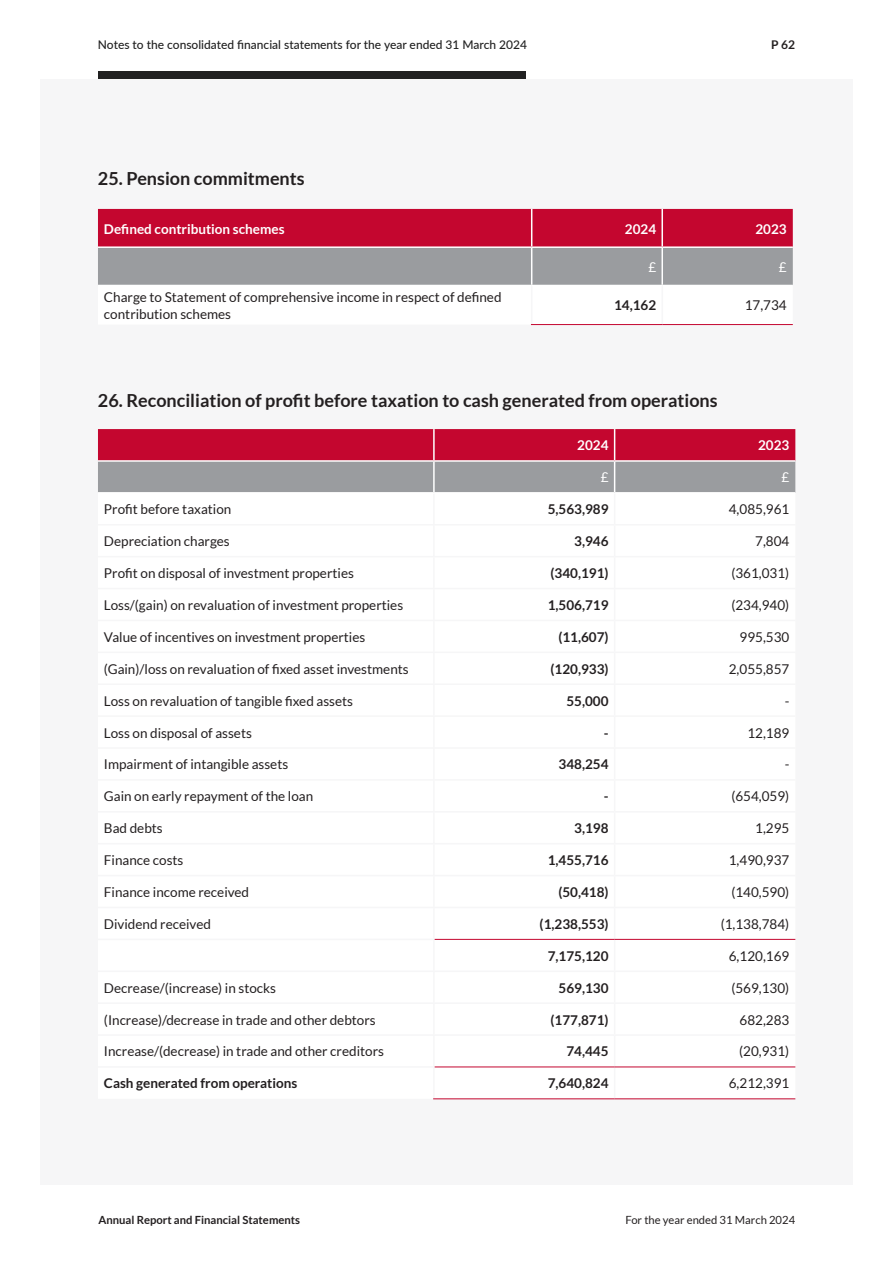
<style>
.page{position:relative;width:893px;height:1263px;background:#fff}
.page>*{position:absolute;margin:0;border:0;box-sizing:border-box;transform-origin:0 0}
.t1{font:700 18px "Lato";color:#231f20}
.t2{font:13.5px/16.2px "Lato";color:#231f20}
.t3{font:700 13.5px "Lato";color:#231f20}
.t4{font:700 13.5px "Lato";color:#fff}
.t5{font:13.5px "Lato";color:#fff}
.t6{font:500 12px "Lato";color:#212121}
.t7{font:700 12px "Lato";color:#231f20}
.t8{font:700 11.25px "Lato";color:#231f20}
.t9{font:11.25px "Lato";color:#231f20}
</style>
<div class="page">
<svg style="left:98px;top:209px;width:695px;height:76px;background:#af5167"></svg>
<hr style="left:531px;top:209px;width:1px;height:37px;background:#fff">
<hr style="left:661px;top:209px;width:2px;height:37px;background:#fff">
<hr style="left:98px;top:246px;width:434px;height:2px;background:#fff">
<hr style="left:532px;top:246px;width:130px;height:2px;background:#fff">
<hr style="left:531px;top:248px;width:1px;height:37px;background:#fff">
<hr style="left:662px;top:246px;width:131px;height:2px;background:#fff">
<hr style="left:661px;top:248px;width:2px;height:37px;background:#fff">
<hr style="left:531px;top:324px;width:131px;height:1px;background:#c4062f">
<hr style="left:662px;top:324px;width:131px;height:1px;background:#c4062f">
<svg style="left:98px;top:429px;width:697px;height:63px;background:#af5066"></svg>
<hr style="left:98px;top:460px;width:336px;height:2px;background:#fff">
<hr style="left:433px;top:462px;width:2px;height:30px;background:#fff">
<hr style="left:614px;top:462px;width:1px;height:30px;background:#fff">
<hr style="left:435px;top:939px;width:180px;height:1px;background:#c4062f">
<hr style="left:615px;top:939px;width:180px;height:1px;background:#c4062f">
<hr style="left:435px;top:1066px;width:180px;height:1px;background:#c4062f">
<hr style="left:615px;top:1066px;width:180px;height:1px;background:#c4062f">
<hr style="left:433px;top:1098px;width:182px;height:1px;background:#c4062f">
<hr style="left:615px;top:1098px;width:180px;height:1px;background:#c4062f">
<hr style="left:433px;top:429px;width:2px;height:31px;background:#fff">
<hr style="left:614px;top:429px;width:1px;height:31px;background:#fff">
<hr style="left:434px;top:460px;width:181px;height:2px;background:#fff">
<hr style="left:615px;top:460px;width:180px;height:2px;background:#fff">
<div style="left:98px;top:72px;width:428px;height:7px;background:#212121"></div>
<p class="t6" style="left:98px;top:36px;width:431px">Notes to the consolidated financial statements for the year ended 31 March 2024</p>
<p class="t7" style="left:771px;top:38px;width:25px">P 62</p>
<p class="t1" style="left:98px;top:168px;width:208px">25. Pension commitments</p>
<p class="t4" style="left:104px;top:221px;width:182px">Defined contribution schemes</p>
<p class="t4" style="left:625px;top:221px;width:33px">2024</p>
<p class="t4" style="left:755px;top:221px;width:33px">2023</p>
<p class="t5" style="left:648px;top:259px;width:9px">£</p>
<p class="t5" style="left:779px;top:259px;width:9px">£</p>
<p class="t2" style="left:104px;top:289px;width:399px">Charge to Statement of comprehensive income in respect of defined contribution schemes</p>
<p class="t3" style="left:614px;top:298px;width:44px">14,162</p>
<p class="t2" style="left:745px;top:297px;width:44px">17,734</p>
<p class="t1" style="left:98px;top:391px;width:621px">26. Reconciliation of profit before taxation to cash generated from operations</p>
<p class="t4" style="left:577px;top:438px;width:33px">2024</p>
<p class="t4" style="left:758px;top:438px;width:33px">2023</p>
<p class="t5" style="left:601px;top:470px;width:9px">£</p>
<p class="t5" style="left:781px;top:470px;width:9px">£</p>
<p class="t2" style="left:104px;top:501px;width:129px">Profit before taxation</p>
<p class="t3" style="left:548px;top:502px;width:62px">5,563,989</p>
<p class="t2" style="left:729px;top:501px;width:62px">4,085,961</p>
<p class="t2" style="left:104px;top:533px;width:127px">Depreciation charges</p>
<p class="t3" style="left:574px;top:533px;width:36px">3,946</p>
<p class="t2" style="left:755px;top:533px;width:36px">7,804</p>
<p class="t2" style="left:104px;top:565px;width:251px">Profit on disposal of investment properties</p>
<p class="t3" style="left:550px;top:565px;width:60px">(340,191)</p>
<p class="t2" style="left:731px;top:565px;width:59px">(361,031)</p>
<p class="t2" style="left:104px;top:597px;width:301px">Loss/(gain) on revaluation of investment properties</p>
<p class="t3" style="left:548px;top:597px;width:62px">1,506,719</p>
<p class="t2" style="left:731px;top:597px;width:59px">(234,940)</p>
<p class="t2" style="left:104px;top:629px;width:263px">Value of incentives on investment properties</p>
<p class="t3" style="left:558px;top:629px;width:52px">(11,607)</p>
<p class="t2" style="left:739px;top:629px;width:51px">995,530</p>
<p class="t2" style="left:104px;top:661px;width:306px">(Gain)/loss on revaluation of fixed asset investments</p>
<p class="t3" style="left:550px;top:661px;width:60px">(120,933)</p>
<p class="t2" style="left:729px;top:661px;width:62px">2,055,857</p>
<p class="t2" style="left:104px;top:692px;width:251px">Loss on revaluation of tangible fixed assets</p>
<p class="t3" style="left:566px;top:693px;width:44px">55,000</p>
<p class="t2" style="left:785px;top:692px;width:6px">-</p>
<p class="t2" style="left:104px;top:724px;width:149px">Loss on disposal of assets</p>
<p class="t3" style="left:604px;top:725px;width:6px">-</p>
<p class="t2" style="left:747px;top:724px;width:44px">12,189</p>
<p class="t2" style="left:104px;top:756px;width:186px">Impairment of intangible assets</p>
<p class="t3" style="left:559px;top:757px;width:52px">348,254</p>
<p class="t2" style="left:785px;top:756px;width:6px">-</p>
<p class="t2" style="left:104px;top:788px;width:211px">Gain on early repayment of the loan</p>
<p class="t3" style="left:604px;top:789px;width:6px">-</p>
<p class="t2" style="left:731px;top:788px;width:59px">(654,059)</p>
<p class="t2" style="left:104px;top:820px;width:60px">Bad debts</p>
<p class="t3" style="left:574px;top:820px;width:36px">3,198</p>
<p class="t2" style="left:755px;top:820px;width:36px">1,295</p>
<p class="t2" style="left:104px;top:852px;width:81px">Finance costs</p>
<p class="t3" style="left:548px;top:852px;width:62px">1,455,716</p>
<p class="t2" style="left:729px;top:852px;width:62px">1,490,937</p>
<p class="t2" style="left:104px;top:884px;width:147px">Finance income received</p>
<p class="t3" style="left:558px;top:884px;width:52px">(50,418)</p>
<p class="t2" style="left:731px;top:884px;width:59px">(140,590)</p>
<p class="t2" style="left:104px;top:916px;width:108px">Dividend received</p>
<p class="t3" style="left:540px;top:916px;width:70px">(1,238,553)</p>
<p class="t2" style="left:721px;top:916px;width:70px">(1,138,784)</p>
<p class="t3" style="left:548px;top:948px;width:62px">7,175,120</p>
<p class="t2" style="left:729px;top:948px;width:62px">6,120,169</p>
<p class="t2" style="left:104px;top:979px;width:174px">Decrease/(increase) in stocks</p>
<p class="t3" style="left:559px;top:980px;width:52px">569,130</p>
<p class="t2" style="left:731px;top:979px;width:59px">(569,130)</p>
<p class="t2" style="left:104px;top:1011px;width:273px">(Increase)/decrease in trade and other debtors</p>
<p class="t3" style="left:550px;top:1012px;width:60px">(177,871)</p>
<p class="t2" style="left:739px;top:1011px;width:51px">682,283</p>
<p class="t2" style="left:104px;top:1043px;width:281px">Increase/(decrease) in trade and other creditors</p>
<p class="t3" style="left:566px;top:1044px;width:44px">74,445</p>
<p class="t2" style="left:739px;top:1043px;width:52px">(20,931)</p>
<p class="t3" style="left:104px;top:1076px;width:195px">Cash generated from operations</p>
<p class="t3" style="left:548px;top:1076px;width:62px">7,640,824</p>
<p class="t2" style="left:729px;top:1075px;width:62px">6,212,391</p>
<p class="t8" style="left:98px;top:1213px;width:203px">Annual Report and Financial Statements</p>
<p class="t9" style="left:625px;top:1213px;width:171px">For the year ended 31 March 2024</p>
</div>
